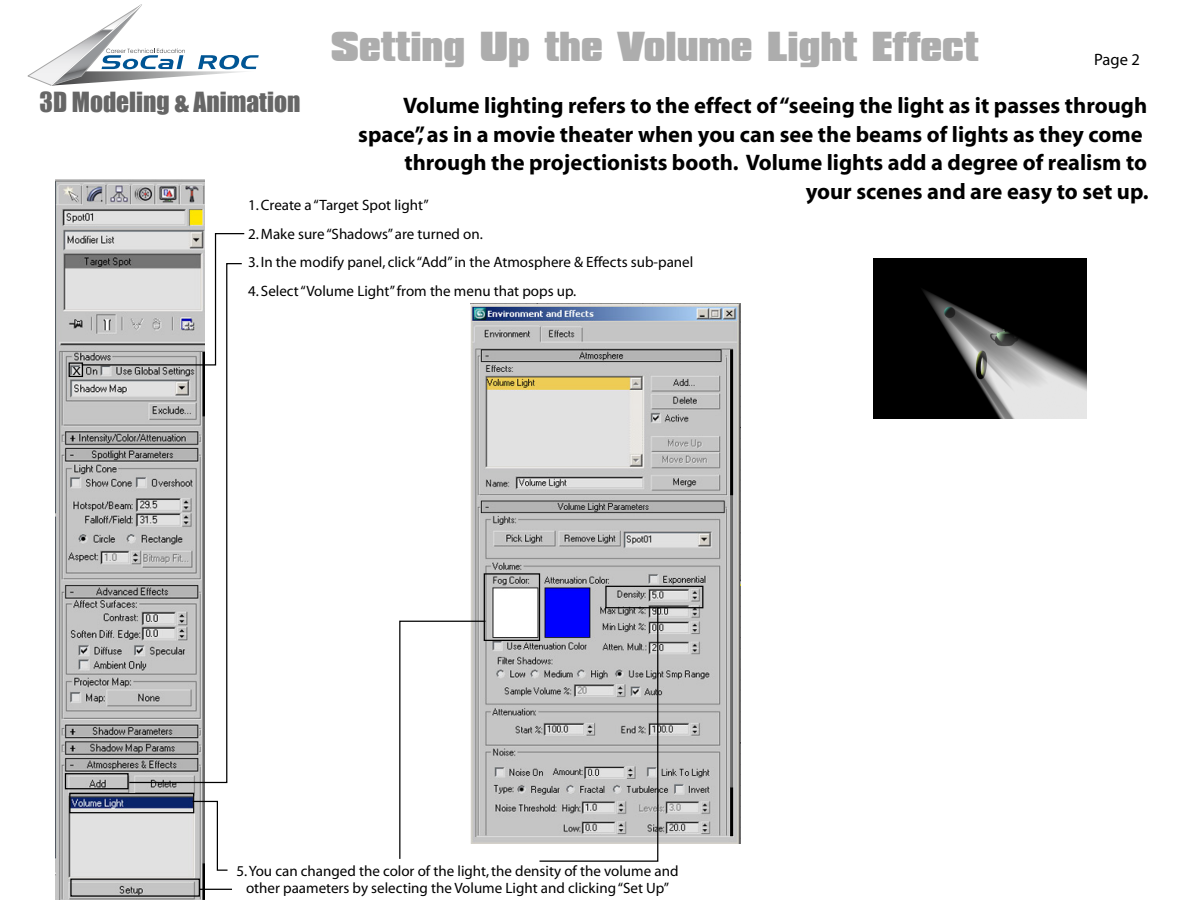
<style>
.page{position:relative;width:1188px;height:918px;background:#fff}
.page>*{position:absolute;margin:0;border:0;box-sizing:border-box;transform-origin:0 0}
.t1{font:900 36px "Compacta BT";color:#adadad}
.t2{font:25.5px "Impact";color:#666}
.t3{font:700 22.5px/28.8px "Myriad";color:#000;text-align:right}
.t4{font:16.5px "Myriad";color:#000}
.t5{font:15px/17.5px "Myriad";color:#000;text-align:center}
.t6{font:11.85px "Myriad";color:#000;scale:1.26 1}
</style>
<div class="page">
<svg style="left:27px;top:4px;width:232px;height:82px"></svg>
<img style="left:56px;top:180px;width:148px;height:720px">
<svg style="left:128px;top:366px;width:100px;height:418px"></svg>
<div style="left:65px;top:773px;width:64px;height:16px;border:1px solid #000"></div>
<svg style="left:81px;top:232px;width:164px;height:134px"></svg>
<div style="left:69px;top:362px;width:14px;height:15px;border:1px solid #000"></div>
<div style="left:70px;top:879px;width:130px;height:18px;border:1px solid #000"></div>
<div style="left:69px;top:793px;width:125px;height:20px;border:1px solid #000"></div>
<img style="left:470px;top:304px;width:270px;height:540px">
<hr style="left:199px;top:889px;width:33px;height:1px;background:#000">
<svg style="left:191px;top:800px;width:37px;height:71px"></svg>
<div style="left:605px;top:586px;width:98px;height:22px;border:1px solid #000"></div>
<div style="left:484px;top:573px;width:56px;height:68px;border:1px solid #000"></div>
<svg style="left:538px;top:606px;width:121px;height:256px;background:#b2b2bd"></svg>
<svg style="left:399px;top:620px;width:88px;height:239px"></svg>
<img style="left:873px;top:259px;width:214px;height:160px">
<h1 class="t1" style="left:331px;top:25px;width:649px">Setting Up the Volume Light Effect</h1>
<p class="t4" style="left:1094px;top:51px;width:47px">Page 2</p>
<h2 class="t2" style="left:40px;top:82px;width:262px">3D Modeling &amp; Animation</h2>
<p class="t3" style="left:358px;top:92px;width:792px">Volume lighting refers to the effect of “seeing the light as it passes through space”, as in a movie theater when you can see the beams of lights as they come through the projectionists booth. Volume lights add a degree of realism to your scenes and are easy to set up.</p>
<p class="t5" style="left:248px;top:197px;width:182px">1. Create a “Target Spot light”</p>
<p class="t5" style="left:248px;top:226px;width:236px">2. Make sure “Shadows” are turned on.</p>
<p class="t5" style="left:248px;top:254px;width:447px">3. In the modify panel, click “Add” in the Atmosphere &amp; Effects sub-panel</p>
<p class="t5" style="left:248px;top:283px;width:330px">4. Select “Volume Light” from the menu that pops up.</p>
<p class="t6" style="left:72px;top:365px;width:8px">X</p>
<p class="t5" style="left:237px;top:863px;width:443px">5. You can changed the color of the light, the density of the volume and other paameters by selecting the Volume Light and clicking “Set Up”</p>
</div>
